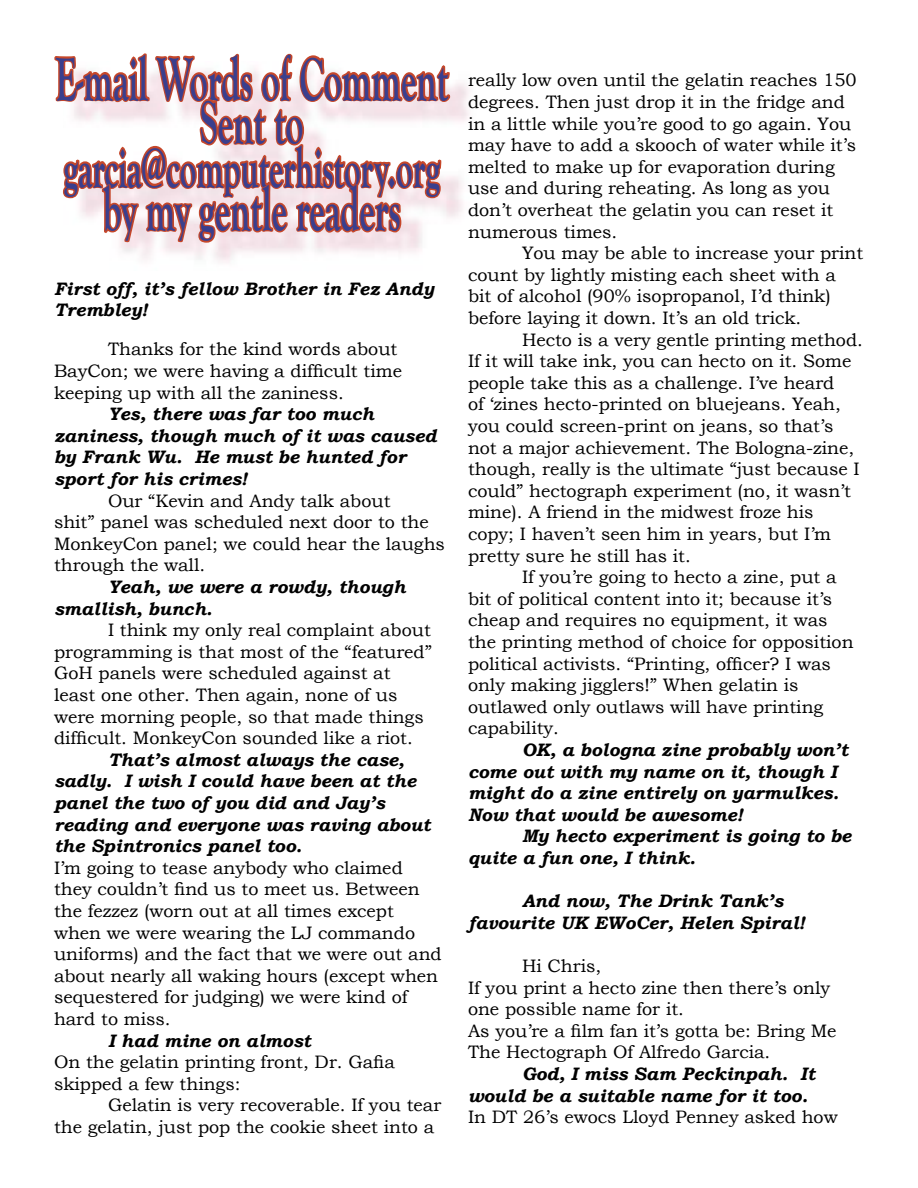
<style>
.page{position:relative;width:918px;height:1188px;background:#fff}
.page>*{position:absolute;margin:0;border:0;box-sizing:border-box;transform-origin:0 0}
.t1{font:700 63px "Goudy Old Style T";color:#3a3f8e;scale:.57 1}
.t2{font:700 57.75px "Goudy Old Style T";color:#3a3f8e;scale:.57 1}
.t3{font:18px/21.6px "Bookman Old Style";color:#000}
.t4{font:italic 700 18px/21.6px "Bookman Old Style";color:#000}
</style>
<div class="page">
<svg style="left:54px;top:53px;width:398px;height:217px"></svg>
<h1 class="t1" style="left:55px;top:44px;width:691px">E-mail Words of Comment</h1>
<h1 class="t1" style="left:200px;top:87px;width:183px">Sent to</h1>
<h2 class="t2" style="left:64px;top:135px;width:662px">garcia@computerhistory.org</h2>
<h1 class="t1" style="left:103px;top:174px;width:524px">by my gentle readers</h1>
<p class="t4" style="left:54px;top:278px;width:381px;line-height:21px">First off, it’s fellow Brother in Fez Andy<br>Trembley!</p>
<p class="t3" style="left:54px;top:339px;width:350px;text-indent:54px">Thanks for the kind words about<br>BayCon; we were having a difficult time keeping up with all the zaniness.</p>
<p class="t4" style="left:54px;top:403px;width:384px;text-indent:54px">Yes, there was far too much zaniness, though much of it was caused by Frank Wu. He must be hunted for sport for his crimes!</p>
<p class="t3" style="left:54px;top:490px;width:392px;text-indent:54px">Our “Kevin and Andy talk about<br>shit” panel was scheduled next door to the<br>MonkeyCon panel; we could hear the laughs through the wall.</p>
<p class="t4" style="left:54px;top:576px;width:353px;text-indent:54px">Yeah, we were a rowdy, though smallish, bunch.</p>
<p class="t3" style="left:54px;top:619px;width:380px;text-indent:54px">I think my only real complaint about programming is that most of the “featured” GoH panels were scheduled against at least one other. Then again, none of us were morning people, so that made things difficult. MonkeyCon sounded like a riot.</p>
<p class="t4" style="left:54px;top:749px;width:378px;text-indent:54px">That’s almost always the case, sadly. I wish I could have been at the panel the two of you did and Jay’s reading and everyone was raving about the Spintronics panel too.</p>
<p class="t3" style="left:54px;top:857px;width:389px">I’m going to tease anybody who claimed they couldn’t find us to meet us. Between the fezzez (worn out at all times except when we were wearing the LJ commando uniforms) and the fact that we were out and about nearly all waking hours (except when sequestered for judging) we were kind of hard to miss.</p>
<p class="t4" style="left:108px;top:1030px;width:204px">I had mine on almost</p>
<p class="t3" style="left:54px;top:1051px;width:342px">On the gelatin printing front, Dr. Gafia skipped a few things:</p>
<p class="t3" style="left:54px;top:1095px;width:389px;text-indent:54px">Gelatin is very recoverable. If you tear the gelatin, just pop the cookie sheet into a</p>
<p class="t3" style="left:468px;top:70px;width:390px">really low oven until the gelatin reaches 150 degrees. Then just drop it in the fridge and in a little while you’re good to go again. You may have to add a skooch of water while it’s melted to make up for evaporation during use and during reheating. As long as you don’t overheat the gelatin you can reset it numerous times.</p>
<p class="t3" style="left:468px;top:242px;width:397px;text-indent:54px">You may be able to increase your print count by lightly misting each sheet with a bit of alcohol (90% isopropanol, I’d think) before laying it down. It’s an old trick.</p>
<p class="t3" style="left:468px;top:329px;width:396px;text-indent:54px">Hecto is a very gentle printing method.<br>If it will take ink, you can hecto on it. Some people take this as a challenge. I’ve heard<br>of ‘zines hecto-printed on bluejeans. Yeah, you could screen-print on jeans, so that’s not a major achievement. The Bologna-zine, though, really is the ultimate “just because I could” hectograph experiment (no, it wasn’t mine). A friend in the midwest froze his copy; I haven’t seen him in years, but I’m pretty sure he still has it.</p>
<p class="t3" style="left:468px;top:566px;width:387px;text-indent:54px">If you’re going to hecto a zine, put a bit of political content into it; because it’s cheap and requires no equipment, it was the printing method of choice for opposition political activists. “Printing, officer? I was only making jigglers!” When gelatin is outlawed only outlaws will have printing capability.</p>
<p class="t4" style="left:468px;top:739px;width:382px;text-indent:54px">OK, a bologna zine probably won’t come out with my name on it, though I might do a zine entirely on yarmulkes.<br>Now that would be awesome!</p>
<p class="t4" style="left:468px;top:825px;width:385px;text-indent:54px">My hecto experiment is going to be quite a fun one, I think.</p>
<p class="t4" style="left:468px;top:890px;width:338px;text-indent:54px">And now, The Drink Tank’s favourite UK EWoCer, Helen Spiral!</p>
<p class="t3" style="left:468px;top:955px;width:370px;text-indent:54px">Hi Chris,<br>If you print a hecto zine then there’s only one possible name for it.<br>As you’re a film fan it’s gotta be: Bring Me<br>The Hectograph Of Alfredo Garcia.</p>
<p class="t4" style="left:468px;top:1063px;width:349px;text-indent:54px">God, I miss Sam Peckinpah. It would be a suitable name for it too.</p>
<p class="t3" style="left:468px;top:1106px;width:371px">In DT 26’s ewocs Lloyd Penney asked how</p>
</div>
